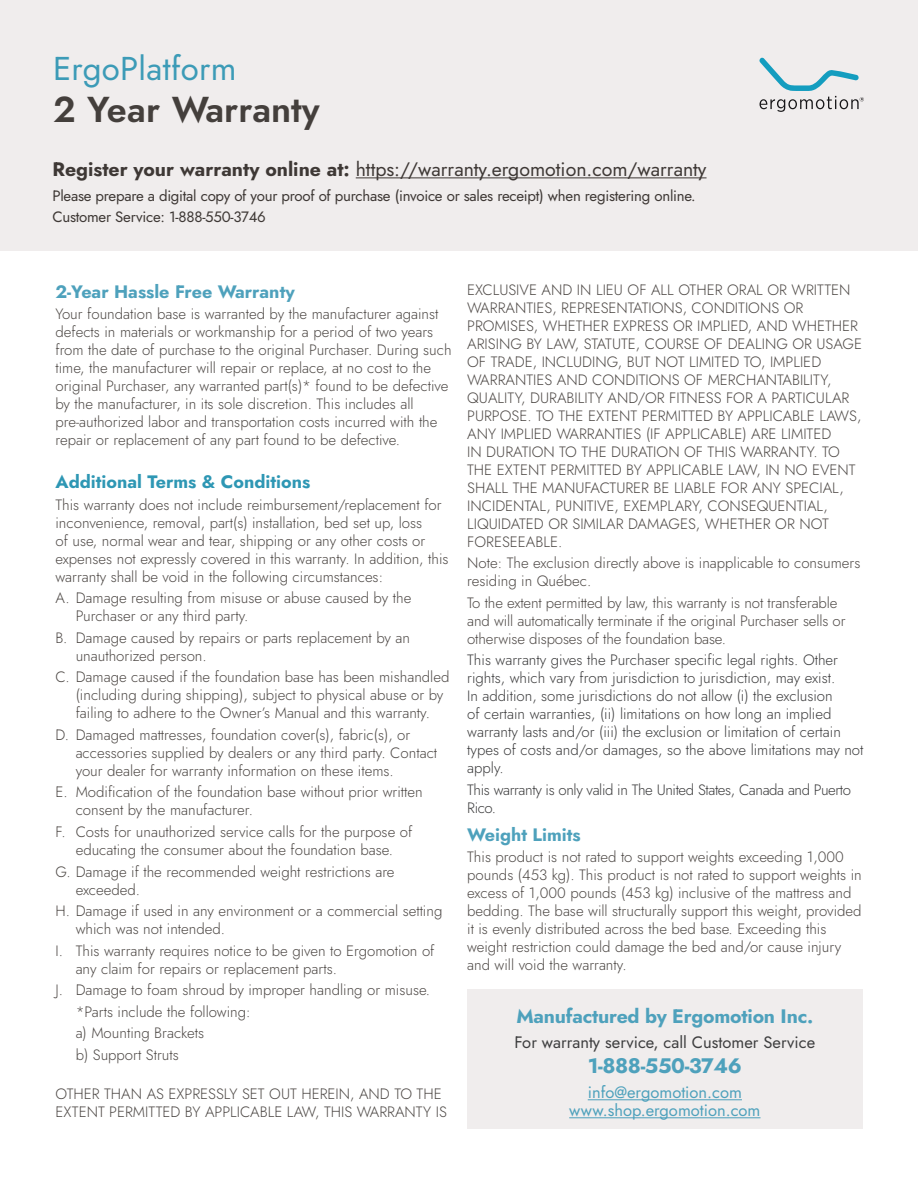
<style>
.page{position:relative;width:918px;height:1188px;background:#fff}
.page>*{position:absolute;margin:0;border:0;box-sizing:border-box;transform-origin:0 0}
.t1{font:600 36px "Jost";color:#443f3c}
.t2{font:33px "Jost";letter-spacing:.01em;color:#3c9bb7}
.t3{font:700 21px "Jost";letter-spacing:-.02em;color:#4ea1bc}
.t4{font:19.5px "Jost";color:#3e3835}
.t5{font:700 19.5px "Jost";letter-spacing:-.01em;color:#4ea1bc}
.t6{font:700 18px "Jost";color:#4ea1bc}
.t7{font:700 18px "Jost";color:#2e97b4}
.t8{font:16.5px/18px "Jost";color:#4ea1bc;text-align:center}
.t9{font:16.5px "Jost";color:#3e3e3f}
.t10{font:300 15px/18px "Jost";color:#4f4a47}
.t11{font:300 15px/18px "Jost";color:#3e3e3f}
.t12{font:15px "Jost";letter-spacing:-.015em;color:#3e3835}
.t13{font:300 15px/18px "Jost";letter-spacing:-.025em;color:#3e3e3f}
.s1{font-weight:700}
</style>
<div class="page">
<div style="left:0;top:0;width:918px;height:251px;background:#f0eded"></div>
<hr style="left:356px;top:177px;width:351px;height:1px;background:#3e3835">
<div style="left:467px;top:989px;width:396px;height:140px;background:#f0eded"></div>
<hr style="left:588px;top:1099px;width:154px;height:1px;background:#4ea1bc">
<hr style="left:569px;top:1117px;width:192px;height:1px;background:#4ea1bc">
<svg style="left:759px;top:57px;width:105px;height:55px"></svg>
<p class="t2" style="left:53px;top:46px;width:185px">ErgoPlatform</p>
<p class="t1" style="left:53px;top:85px;width:268px">2 Year Warranty</p>
<p class="t4" style="left:52px;top:156px;width:656px"><span class="s1">Register your warranty online at:</span> https://warranty.ergomotion.com/warranty</p>
<p class="t12" style="left:52px;top:185px;width:645px">Please prepare a digital copy of your proof of purchase (invoice or sales receipt) when registering online.</p>
<p class="t12" style="left:52px;top:207px;width:215px">Customer Service: 1-888-550-3746</p>
<p class="t6" style="left:55px;top:279px;width:241px">2-Year Hassle Free Warranty</p>
<p class="t10" style="left:55px;top:305px;width:398px">Your foundation base is warranted by the manufacturer against defects in materials or workmanship for a period of two years from the date of purchase to the original Purchaser. During such time, the manufacturer will repair or replace, at no cost to the original Purchaser, any warranted part(s)* found to be defective by the manufacturer, in its sole discretion. This includes all pre-authorized labor and transportation costs incurred with the repair or replacement of any part found to be defective.</p>
<p class="t7" style="left:55px;top:470px;width:256px">Additional Terms &amp; Conditions</p>
<p class="t10" style="left:55px;top:496px;width:395px">This warranty does not include reimbursement/replacement for inconvenience, removal, part(s) installation, bed set up, loss<br>of use, normal wear and tear, shipping or any other costs or expenses not expressly covered in this warranty. In addition, this warranty shall be void in the following circumstances:</p>
<p class="t10" style="left:76px;top:589px;width:337px;text-indent:-20px">A. Damage resulting from misuse or abuse caused by the<br>Purchaser or any third party.</p>
<p class="t10" style="left:76px;top:629px;width:336px;text-indent:-20px">B. Damage caused by repairs or parts replacement by an unauthorized person.</p>
<p class="t10" style="left:76px;top:668px;width:375px;text-indent:-20px">C. Damage caused if the foundation base has been mishandled (including during shipping), subject to physical abuse or by failing to adhere to the Owner’s Manual and this warranty.</p>
<p class="t10" style="left:76px;top:726px;width:363px;text-indent:-20px">D. Damaged mattresses, foundation cover(s), fabric(s), or accessories supplied by dealers or any third party. Contact your dealer for warranty information on these items.</p>
<p class="t10" style="left:76px;top:783px;width:349px;text-indent:-20px">E. Modification of the foundation base without prior written consent by the manufacturer.</p>
<p class="t10" style="left:55px;top:823px;width:358px;text-align:center">F. Costs for unauthorized service calls for the purpose of educating the consumer about the foundation base.</p>
<p class="t10" style="left:76px;top:862px;width:320px;text-indent:-20px">G. Damage if the recommended weight restrictions are exceeded.</p>
<p class="t10" style="left:76px;top:902px;width:368px;text-indent:-20px">H. Damage if used in any environment or a commercial setting which was not intended.</p>
<p class="t10" style="left:76px;top:941px;width:360px;text-indent:-20px">I. This warranty requires notice to be given to Ergomotion of any claim for repairs or replacement parts.</p>
<p class="t10" style="left:55px;top:981px;width:376px">J. Damage to foam shroud by improper handling or misuse.</p>
<p class="t10" style="left:76px;top:1002px;width:177px">*Parts include the following:</p>
<p class="t10" style="left:76px;top:1024px;width:130px">a) Mounting Brackets</p>
<p class="t10" style="left:76px;top:1045px;width:105px">b) Support Struts</p>
<p class="t10" style="left:55px;top:1085px;width:393px">OTHER THAN AS EXPRESSLY SET OUT HEREIN, AND TO THE<br>EXTENT PERMITTED BY APPLICABLE LAW, THIS WARRANTY IS</p>
<p class="t10" style="left:467px;top:281px;width:396px">EXCLUSIVE AND IN LIEU OF ALL OTHER ORAL OR WRITTEN WARRANTIES, REPRESENTATIONS, CONDITIONS OR PROMISES, WHETHER EXPRESS OR IMPLIED, AND WHETHER ARISING BY LAW, STATUTE, COURSE OF DEALING OR USAGE OF TRADE, INCLUDING, BUT NOT LIMITED TO, IMPLIED WARRANTIES AND CONDITIONS OF MERCHANTABILITY, QUALITY, DURABILITY AND/OR FITNESS FOR A PARTICULAR PURPOSE. TO THE EXTENT PERMITTED BY APPLICABLE LAWS, ANY IMPLIED WARRANTIES (IF APPLICABLE) ARE LIMITED<br>IN DURATION TO THE DURATION OF THIS WARRANTY. TO THE EXTENT PERMITTED BY APPLICABLE LAW, IN NO EVENT SHALL THE MANUFACTURER BE LIABLE FOR ANY SPECIAL, INCIDENTAL, PUNITIVE, EXEMPLARY, CONSEQUENTIAL, LIQUIDATED OR SIMILAR DAMAGES, WHETHER OR NOT FORESEEABLE.</p>
<p class="t10" style="left:467px;top:554px;width:395px">Note: The exclusion directly above is inapplicable to consumers residing in Québec.</p>
<p class="t10" style="left:467px;top:594px;width:380px">To the extent permitted by law, this warranty is not transferable and will automatically terminate if the original Purchaser sells or otherwise disposes of the foundation base.</p>
<p class="t11" style="left:467px;top:651px;width:398px">This warranty gives the Purchaser specific legal rights. Other rights, which vary from jurisdiction to jurisdiction, may exist.<br>In addition, some jurisdictions do not allow (i) the exclusion<br>of certain warranties, (ii) limitations on how long an implied warranty lasts and/or (iii) the exclusion or limitation of certain types of costs and/or damages, so the above limitations may not apply.</p>
<p class="t13" style="left:467px;top:781px;width:385px">This warranty is only valid in The United States, Canada and Puerto<br>Rico.</p>
<p class="t6" style="left:467px;top:822px;width:115px">Weight Limits</p>
<p class="t10" style="left:467px;top:848px;width:396px">This product is not rated to support weights exceeding 1,000 pounds (453 kg). This product is not rated to support weights in excess of 1,000 pounds (453 kg) inclusive of the mattress and bedding. The base will structurally support this weight, provided it is evenly distributed across the bed base. Exceeding this weight restriction could damage the bed and/or cause injury and will void the warranty.</p>
<p class="t5" style="left:516px;top:1003px;width:299px">Manufactured by Ergomotion Inc.</p>
<p class="t9" style="left:515px;top:1031px;width:302px">For warranty service, call Customer Service</p>
<p class="t3" style="left:588px;top:1052px;width:155px">1-888-550-3746</p>
<p class="t8" style="left:569px;top:1084px;width:193px">info@ergomotion.com www.shop.ergomotion.com</p>
</div>
